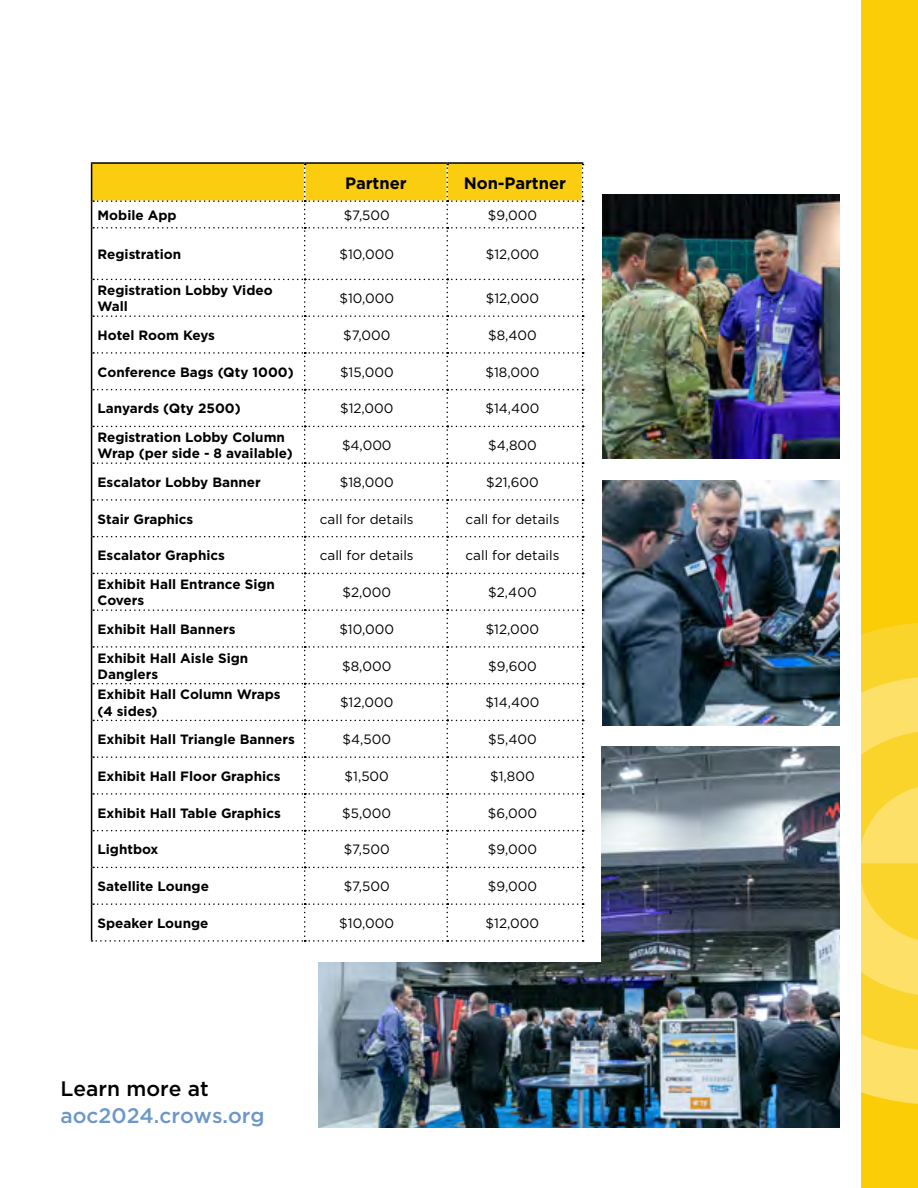
<style>
.page{position:relative;width:918px;height:1188px;background:#fff}
.page>*{position:absolute;margin:0;border:0;box-sizing:border-box;transform-origin:0 0}
.t1{font:500 21px "Gotham";color:#6c97c9}
.t2{font:500 21px "Gotham";color:#000}
.t3{font:700 16.5px "Gotham";letter-spacing:-.005em;color:#000}
.t4{font:700 13.5px/16.2px "Gotham";color:#000}
.t5{font:13.5px "Gotham";color:#000}
</style>
<div class="page">
<img style="left:319px;top:746px;width:521px;height:381px">
<div style="left:91px;top:162px;width:510px;height:800px;background:#fff"></div>
<hr style="left:91px;top:162px;width:214px;height:2px;background:#000">
<hr style="left:305px;top:162px;width:142px;height:2px;background:#000">
<hr style="left:447px;top:162px;width:136px;height:2px;background:#000">
<svg style="left:91px;top:163px;width:493px;height:779px"></svg>
<div style="left:861px;top:0;width:57px;height:1188px;background:#fbcd06"></div>
<img style="left:602px;top:194px;width:238px;height:265px">
<svg style="left:861px;top:623px;width:57px;height:481px;background:#fbd948"></svg>
<img style="left:602px;top:480px;width:238px;height:246px">
<p class="t3" style="left:345px;top:172px;width:63px">Partner</p>
<p class="t3" style="left:464px;top:172px;width:104px">Non-Partner</p>
<p class="t4" style="left:98px;top:207px;width:81px">Mobile App</p>
<p class="t5" style="left:344px;top:206px;width:48px">$7,500</p>
<p class="t5" style="left:488px;top:206px;width:51px">$9,000</p>
<p class="t4" style="left:98px;top:246px;width:85px">Registration</p>
<p class="t5" style="left:339px;top:246px;width:56px">$10,000</p>
<p class="t5" style="left:486px;top:246px;width:55px">$12,000</p>
<p class="t4" style="left:98px;top:282px;width:177px">Registration Lobby Video<br>Wall</p>
<p class="t5" style="left:339px;top:290px;width:56px">$10,000</p>
<p class="t5" style="left:486px;top:290px;width:55px">$12,000</p>
<p class="t4" style="left:98px;top:327px;width:119px">Hotel Room Keys</p>
<p class="t5" style="left:343px;top:327px;width:49px">$7,000</p>
<p class="t5" style="left:488px;top:327px;width:50px">$8,400</p>
<p class="t4" style="left:98px;top:364px;width:198px">Conference Bags (Qty 1000)</p>
<p class="t5" style="left:340px;top:363px;width:55px">$15,000</p>
<p class="t5" style="left:486px;top:363px;width:55px">$18,000</p>
<p class="t4" style="left:98px;top:400px;width:145px">Lanyards (Qty 2500)</p>
<p class="t5" style="left:340px;top:400px;width:55px">$12,000</p>
<p class="t5" style="left:485px;top:400px;width:56px">$14,400</p>
<p class="t4" style="left:98px;top:429px;width:197px">Registration Lobby Column<br>Wrap (per side - 8 available)</p>
<p class="t5" style="left:342px;top:437px;width:51px">$4,000</p>
<p class="t5" style="left:488px;top:437px;width:50px">$4,800</p>
<p class="t4" style="left:98px;top:474px;width:165px">Escalator Lobby Banner</p>
<p class="t5" style="left:340px;top:474px;width:55px">$18,000</p>
<p class="t5" style="left:486px;top:474px;width:54px">$21,600</p>
<p class="t4" style="left:98px;top:511px;width:97px">Stair Graphics</p>
<p class="t5" style="left:320px;top:510px;width:95px">call for details</p>
<p class="t5" style="left:466px;top:510px;width:95px">call for details</p>
<p class="t4" style="left:98px;top:547px;width:129px">Escalator Graphics</p>
<p class="t5" style="left:320px;top:547px;width:95px">call for details</p>
<p class="t5" style="left:466px;top:547px;width:95px">call for details</p>
<p class="t4" style="left:98px;top:576px;width:179px">Exhibit Hall Entrance Sign<br>Covers</p>
<p class="t5" style="left:342px;top:584px;width:50px">$2,000</p>
<p class="t5" style="left:488px;top:584px;width:50px">$2,400</p>
<p class="t4" style="left:97px;top:621px;width:139px">Exhibit Hall Banners</p>
<p class="t5" style="left:339px;top:620px;width:56px">$10,000</p>
<p class="t5" style="left:486px;top:620px;width:55px">$12,000</p>
<p class="t4" style="left:97px;top:650px;width:152px">Exhibit Hall Aisle Sign<br>Danglers</p>
<p class="t5" style="left:342px;top:657px;width:51px">$8,000</p>
<p class="t5" style="left:488px;top:657px;width:50px">$9,600</p>
<p class="t4" style="left:97px;top:686px;width:185px">Exhibit Hall Column Wraps (4 sides)</p>
<p class="t5" style="left:340px;top:694px;width:55px">$12,000</p>
<p class="t5" style="left:485px;top:694px;width:56px">$14,400</p>
<p class="t4" style="left:97px;top:731px;width:199px">Exhibit Hall Triangle Banners</p>
<p class="t5" style="left:343px;top:731px;width:50px">$4,500</p>
<p class="t5" style="left:488px;top:731px;width:50px">$5,400</p>
<p class="t4" style="left:97px;top:768px;width:185px">Exhibit Hall Floor Graphics</p>
<p class="t5" style="left:345px;top:767px;width:46px">$1,500</p>
<p class="t5" style="left:490px;top:767px;width:46px">$1,800</p>
<p class="t4" style="left:97px;top:805px;width:185px">Exhibit Hall Table Graphics</p>
<p class="t5" style="left:342px;top:804px;width:50px">$5,000</p>
<p class="t5" style="left:488px;top:804px;width:51px">$6,000</p>
<p class="t4" style="left:97px;top:841px;width:63px">Lightbox</p>
<p class="t5" style="left:344px;top:841px;width:48px">$7,500</p>
<p class="t5" style="left:488px;top:841px;width:51px">$9,000</p>
<p class="t4" style="left:97px;top:878px;width:113px">Satellite Lounge</p>
<p class="t5" style="left:344px;top:878px;width:48px">$7,500</p>
<p class="t5" style="left:488px;top:878px;width:51px">$9,000</p>
<p class="t4" style="left:97px;top:915px;width:113px">Speaker Lounge</p>
<p class="t5" style="left:339px;top:914px;width:56px">$10,000</p>
<p class="t5" style="left:486px;top:914px;width:55px">$12,000</p>
<h1 class="t2" style="left:60px;top:1075px;width:150px">Learn more at</h1>
<h1 class="t1" style="left:60px;top:1102px;width:206px">aoc2024.crows.org</h1>
</div>
